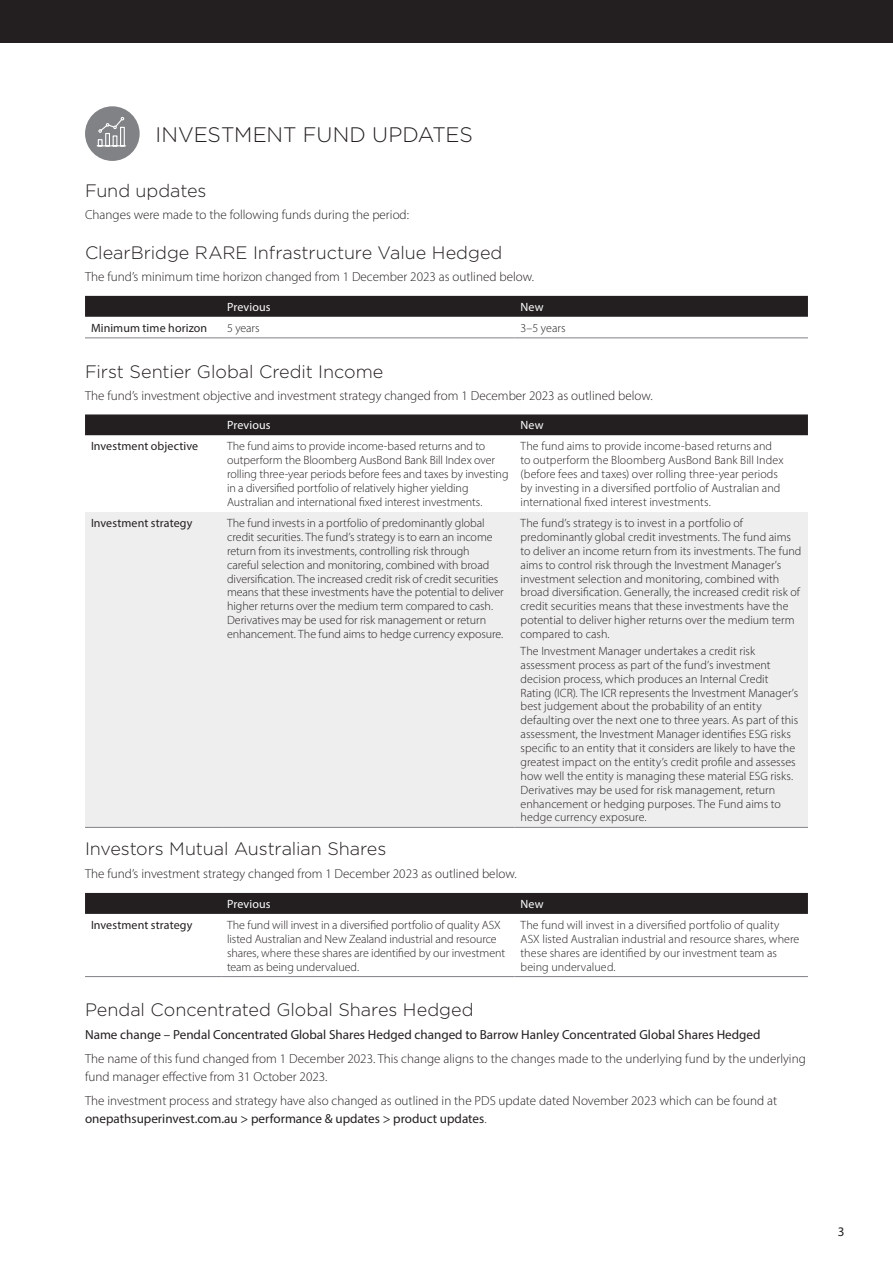
<style>
.page{position:relative;width:893px;height:1263px;background:#fff}
.page>*{position:absolute;margin:0;border:0;box-sizing:border-box;transform-origin:0 0}
.OP_16_Head_01_Caps_14pt{font:300 21px "Gotham";letter-spacing:-.005em;color:#231f20}
.OP_16_Head_02_12pt{font:300 18px "Gotham";letter-spacing:-.005em;color:#231f20}
.OP_16_Body_Copy_8_75pt{font:300 18px "Gotham";letter-spacing:-.005em;color:#231f20}
.OP_16_Body_Copy_8_75pt-2{font:300 13.2px/18px "Myriad Pro";color:#231f20}
.OP_16_Body_Copy_8_75pt-3{font:13.2px "Myriad Pro";color:#231f20}
._03_Table_Body_Text{font:300 12px/13.8px "Myriad Pro";color:#231f20}
._03_Table_Body_Text-2{font:12px "Myriad Pro";letter-spacing:.005em;color:#231f20}
._00_Table_Header{font:12px "Myriad Pro";letter-spacing:.005em;color:#fff}
.s1{font-weight:400}
</style>
<div class="page">
<div style="left:0;top:0;width:893px;height:43px;background:#231f20"></div>
<div style="left:85px;top:106px;width:55px;height:55px;background:#808285;border-radius:50%"></div>
<svg style="left:96px;top:116px;width:30px;height:31px"></svg>
<svg style="left:85px;top:296px;width:723px;height:42px"></svg>
<hr style="left:85px;top:338px;width:136px;height:1px;background:#808285">
<hr style="left:221px;top:338px;width:293px;height:1px;background:#808285">
<hr style="left:514px;top:338px;width:294px;height:1px;background:#808285">
<div style="left:85px;top:414px;width:723px;height:21px;background:#231f20"></div>
<svg style="left:85px;top:435px;width:723px;height:1px"></svg>
<div style="left:85px;top:512px;width:723px;height:315px;background:#eeeeef"></div>
<hr style="left:85px;top:827px;width:136px;height:1px;background:#808285">
<hr style="left:221px;top:827px;width:293px;height:1px;background:#808285">
<hr style="left:514px;top:827px;width:294px;height:1px;background:#808285">
<div style="left:85px;top:893px;width:723px;height:21px;background:#231f20"></div>
<hr style="left:85px;top:976px;width:136px;height:1px;background:#808285">
<hr style="left:221px;top:976px;width:293px;height:1px;background:#808285">
<hr style="left:514px;top:976px;width:294px;height:1px;background:#808285">
<p class="OP_16_Head_01_Caps_14pt" style="left:156px;top:121px;width:319px">INVESTMENT FUND UPDATES</p>
<p class="OP_16_Head_02_12pt" style="left:85px;top:179px;width:123px">Fund updates</p>
<p class="OP_16_Body_Copy_8_75pt-2" style="left:85px;top:206px;width:325px">Changes were made to the following funds during the period:</p>
<p class="OP_16_Head_02_12pt" style="left:85px;top:241px;width:419px">ClearBridge RARE Infrastructure Value Hedged</p>
<p class="OP_16_Body_Copy_8_75pt-2" style="left:85px;top:268px;width:451px">The fund’s minimum time horizon changed from 1 December 2023 as outlined below.</p>
<p class="_00_Table_Header" style="left:227px;top:299px;width:45px">Previous</p>
<p class="_00_Table_Header" style="left:520px;top:299px;width:24px">New</p>
<p class="_03_Table_Body_Text-2" style="left:91px;top:320px;width:118px">Minimum time horizon</p>
<p class="_03_Table_Body_Text" style="left:227px;top:321px;width:34px">5 years</p>
<p class="_03_Table_Body_Text" style="left:520px;top:321px;width:47px">3–5 years</p>
<p class="OP_16_Head_02_12pt" style="left:85px;top:360px;width:300px">First Sentier Global Credit Income</p>
<p class="OP_16_Body_Copy_8_75pt-2" style="left:85px;top:386px;width:569px">The fund’s investment objective and investment strategy changed from 1 December 2023 as outlined below.</p>
<p class="_00_Table_Header" style="left:227px;top:418px;width:45px">Previous</p>
<p class="_00_Table_Header" style="left:520px;top:418px;width:24px">New</p>
<p class="_03_Table_Body_Text-2" style="left:91px;top:439px;width:109px">Investment objective</p>
<p class="_03_Table_Body_Text" style="left:227px;top:439px;width:283px">The fund aims to provide income-based returns and to outperform the Bloomberg AusBond Bank Bill Index over rolling three-year periods before fees and taxes by investing in a diversified portfolio of relatively higher yielding Australian and international fixed interest investments.</p>
<p class="_03_Table_Body_Text" style="left:520px;top:439px;width:264px">The fund aims to provide income-based returns and to outperform the Bloomberg AusBond Bank Bill Index (before fees and taxes) over rolling three-year periods by investing in a diversified portfolio of Australian and international fixed interest investments.</p>
<p class="_03_Table_Body_Text-2" style="left:91px;top:516px;width:103px">Investment strategy</p>
<p class="_03_Table_Body_Text" style="left:227px;top:516px;width:278px">The fund invests in a portfolio of predominantly global credit securities. The fund’s strategy is to earn an income return from its investments, controlling risk through careful selection and monitoring, combined with broad diversification. The increased credit risk of credit securities means that these investments have the potential to deliver higher returns over the medium term compared to cash.<br>Derivatives may be used for risk management or return enhancement. The fund aims to hedge currency exposure.</p>
<p class="_03_Table_Body_Text" style="left:520px;top:516px;width:282px">The fund’s strategy is to invest in a portfolio of predominantly global credit investments. The fund aims to deliver an income return from its investments. The fund aims to control risk through the Investment Manager’s investment selection and monitoring, combined with broad diversification. Generally, the increased credit risk of credit securities means that these investments have the potential to deliver higher returns over the medium term compared to cash.</p>
<p class="_03_Table_Body_Text" style="left:520px;top:644px;width:279px">The Investment Manager undertakes a credit risk assessment process as part of the fund’s investment decision process, which produces an Internal Credit Rating (ICR). The ICR represents the Investment Manager’s best judgement about the probability of an entity defaulting over the next one to three years. As part of this assessment, the Investment Manager identifies ESG risks specific to an entity that it considers are likely to have the greatest impact on the entity’s credit profile and assesses how well the entity is managing these material ESG risks.<br>Derivatives may be used for risk management, return enhancement or hedging purposes. The Fund aims to hedge currency exposure.</p>
<p class="OP_16_Body_Copy_8_75pt" style="left:85px;top:837px;width:303px">Investors Mutual Australian Shares</p>
<p class="OP_16_Body_Copy_8_75pt-2" style="left:85px;top:865px;width:433px">The fund’s investment strategy changed from 1 December 2023 as outlined below.</p>
<p class="_00_Table_Header" style="left:227px;top:896px;width:45px">Previous</p>
<p class="_00_Table_Header" style="left:520px;top:896px;width:24px">New</p>
<p class="_03_Table_Body_Text-2" style="left:91px;top:917px;width:103px">Investment strategy</p>
<p class="_03_Table_Body_Text" style="left:227px;top:918px;width:279px">The fund will invest in a diversified portfolio of quality ASX listed Australian and New Zealand industrial and resource shares, where these shares are identified by our investment team as being undervalued.</p>
<p class="_03_Table_Body_Text" style="left:520px;top:918px;width:280px">The fund will invest in a diversified portfolio of quality ASX listed Australian industrial and resource shares, where these shares are identified by our investment team as being undervalued.</p>
<p class="OP_16_Head_02_12pt" style="left:85px;top:999px;width:390px">Pendal Concentrated Global Shares Hedged</p>
<p class="OP_16_Body_Copy_8_75pt-3" style="left:85px;top:1026px;width:677px">Name change – Pendal Concentrated Global Shares Hedged changed to Barrow Hanley Concentrated Global Shares Hedged</p>
<p class="OP_16_Body_Copy_8_75pt-2" style="left:85px;top:1049px;width:722px">The name of this fund changed from 1 December 2023. This change aligns to the changes made to the underlying fund by the underlying fund manager effective from 31 October 2023.</p>
<p class="OP_16_Body_Copy_8_75pt-2" style="left:85px;top:1091px;width:694px">The investment process and strategy have also changed as outlined in the PDS update dated November 2023 which can be found at <span class="s1">onepathsuperinvest.com.au &gt; performance &amp; updates &gt; product updates</span>.</p>
<p class="OP_16_Body_Copy_8_75pt-3" style="left:838px;top:1224px;width:8px">3</p>
</div>
